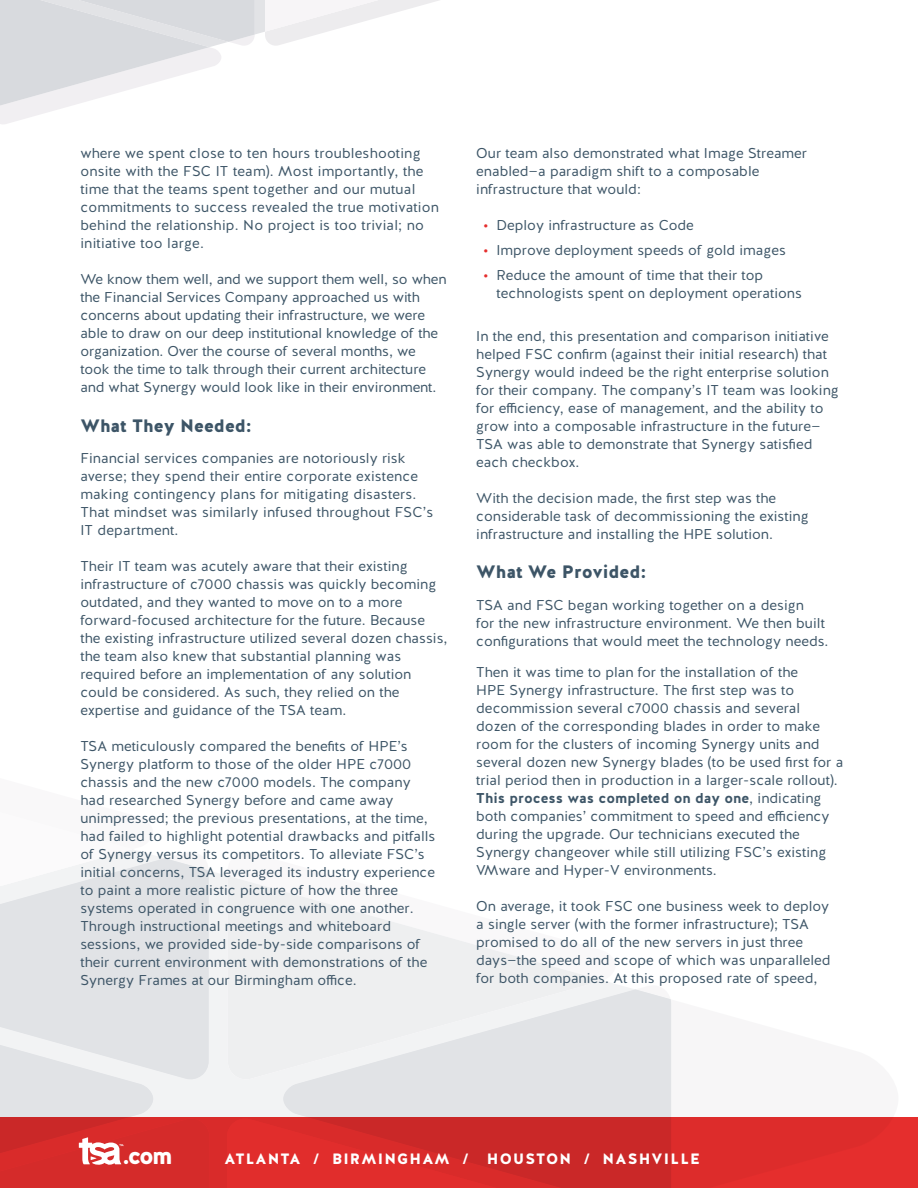
<style>
.page{position:relative;width:918px;height:1188px;background:#fff}
.page>*{position:absolute;margin:0;border:0;box-sizing:border-box;transform-origin:0 0}
.t1{font:900 24px "Halis R";color:#fff}
.Body_Heading{font:900 18px "Halis R";color:#3d5567}
.t2{font:900 15px "Halis R";letter-spacing:.08em;color:#fff}
.Body{font:14.25px/18px "Halis R";color:#3d5567}
.Body_Heading-2{font:14.25px/18px "Halis R";color:#3d5567}
.s1{color:#e52e2d}
.s2{font-weight:700}
</style>
<div class="page">
<svg style="left:153px;top:855px;width:478px;height:262px"></svg>
<div style="left:283px;top:989px;width:388px;height:128px;background:#e1e3e6"></div>
<svg style="left:228px;top:876px;width:375px;height:206px;fill:#eeeff0"></svg>
<div style="left:0;top:858px;width:209px;height:125px;background:#e1e3e6"></div>
<svg style="left:0;top:850px;width:153px;height:98px"></svg>
<svg style="left:210px;top:1117px;width:708px;height:71px;fill:#dd2c2b"></svg>
<svg style="left:0;top:983px;width:210px;height:205px"></svg>
<svg style="left:255px;top:0;width:10px;height:34px"></svg>
<svg style="left:265px;top:0;width:174px;height:46px"></svg>
<svg style="left:0;top:0;width:255px;height:124px"></svg>
<p class="Body" style="left:80px;top:145px;width:360px">where we spent close to ten hours troubleshooting onsite with the FSC IT team). Most importantly, the time that the teams spent together and our mutual commitments to success revealed the true motivation behind the relationship. No project is too trivial; no initiative too large.</p>
<p class="Body" style="left:80px;top:271px;width:368px">We know them well, and we support them well, so when the Financial Services Company approached us with concerns about updating their infrastructure, we were able to draw on our deep institutional knowledge of the organization. Over the course of several months, we took the time to talk through their current architecture and what Synergy would look like in their environment.</p>
<p class="Body_Heading" style="left:80px;top:414px;width:173px">What They Needed:</p>
<p class="Body" style="left:80px;top:450px;width:354px">Financial services companies are notoriously risk averse; they spend their entire corporate existence making contingency plans for mitigating disasters.<br>That mindset was similarly infused throughout FSC’s IT department.</p>
<p class="Body" style="left:80px;top:558px;width:369px">Their IT team was acutely aware that their existing infrastructure of c7000 chassis was quickly becoming outdated, and they wanted to move on to a more forward-focused architecture for the future. Because the existing infrastructure utilized several dozen chassis, the team also knew that substantial planning was required before an implementation of any solution could be considered. As such, they relied on the expertise and guidance of the TSA team.</p>
<p class="Body" style="left:80px;top:738px;width:357px">TSA meticulously compared the benefits of HPE’s Synergy platform to those of the older HPE c7000 chassis and the new c7000 models. The company had researched Synergy before and came away unimpressed; the previous presentations, at the time, had failed to highlight potential drawbacks and pitfalls of Synergy versus its competitors. To alleviate FSC’s initial concerns, TSA leveraged its industry experience to paint a more realistic picture of how the three systems operated in congruence with one another.<br>Through instructional meetings and whiteboard sessions, we provided side-by-side comparisons of their current environment with demonstrations of the Synergy Frames at our Birmingham office.</p>
<p class="Body" style="left:476px;top:145px;width:332px">Our team also demonstrated what Image Streamer enabled—a paradigm shift to a composable infrastructure that would:</p>
<p class="Body" style="left:483px;top:217px;width:212px"><span class="s1">•</span> Deploy infrastructure as Code</p>
<p class="Body" style="left:483px;top:241px;width:304px"><span class="s1">•</span> Improve deployment speeds of gold images</p>
<p class="Body" style="left:497px;top:266px;width:307px;text-indent:-14px"><span class="s1">•</span> Reduce the amount of time that their top technologists spent on deployment operations</p>
<p class="Body" style="left:476px;top:327px;width:364px">In the end, this presentation and comparison initiative helped FSC confirm (against their initial research) that Synergy would indeed be the right enterprise solution for their company. The company’s IT team was looking for efficiency, ease of management, and the ability to grow into a composable infrastructure in the future— TSA was able to demonstrate that Synergy satisfied each checkbox.</p>
<p class="Body" style="left:476px;top:489px;width:334px">With the decision made, the first step was the considerable task of decommissioning the existing infrastructure and installing the HPE solution.</p>
<p class="Body_Heading" style="left:476px;top:560px;width:172px">What We Provided:</p>
<p class="Body_Heading-2" style="left:476px;top:596px;width:354px">TSA and FSC began working together on a design<br>for the new infrastructure environment. We then built configurations that would meet the technology needs.</p>
<p class="Body" style="left:476px;top:664px;width:369px">Then it was time to plan for the installation of the<br>HPE Synergy infrastructure. The first step was to decommission several c7000 chassis and several dozen of the corresponding blades in order to make room for the clusters of incoming Synergy units and several dozen new Synergy blades (to be used first for a trial period then in production in a larger-scale rollout).<br><span class="s2">This process was completed on day one</span>, indicating both companies’ commitment to speed and efficiency during the upgrade. Our technicians executed the Synergy changeover while still utilizing FSC’s existing VMware and Hyper-V environments.</p>
<p class="Body" style="left:476px;top:898px;width:356px">On average, it took FSC one business week to deploy a single server (with the former infrastructure); TSA promised to do all of the new servers in just three days—the speed and scope of which was unparalleled for both companies. At this proposed rate of speed,</p>
<h1 class="t1" style="left:122px;top:1140px;width:52px">.com</h1>
<p class="t2" style="left:225px;top:1149px;width:477px">ATLANTA / BIRMINGHAM / HOUSTON / NASHVILLE</p>
</div>
